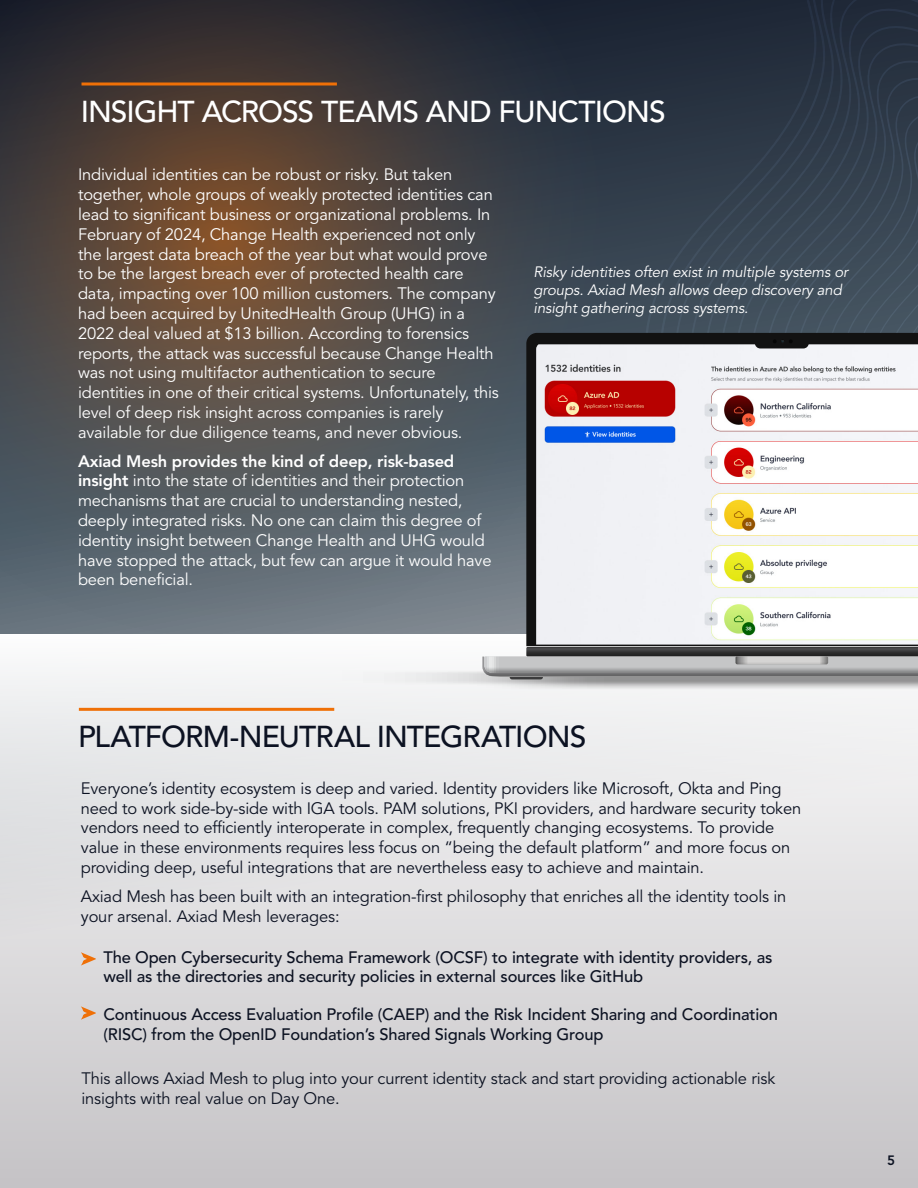
<style>
.page{position:relative;width:918px;height:1188px;background:#fff}
.page>*{position:absolute;margin:0;border:0;box-sizing:border-box;transform-origin:0 0}
.t1{font:500 30px "Avenir";letter-spacing:-.03em;color:#fff}
.t2{font:500 30px "Avenir";letter-spacing:-.035em;color:#0c1222}
.t3{font:16.5px/19.8px "Avenir";letter-spacing:-.01em;color:#fff}
.t4{font:16.5px/19.8px "Avenir";letter-spacing:-.01em;color:#0c1222}
.t5{font:500 16.5px/19.8px "Avenir";letter-spacing:-.01em;color:#0c1222}
.t6{font:italic 15px/18px "Avenir";letter-spacing:-.01em;color:#fff}
.t7{font:800 13.5px "Avenir";color:#0c1222}
.s1{font-weight:800}
</style>
<div class="page">
<svg style="left:0;top:0;width:624px;height:634px;background:#4f4d4d"></svg>
<svg style="left:653px;top:0;width:16px;height:333px;background:#2e3947"></svg>
<svg style="left:669px;top:0;width:15px;height:333px;background:#2e3a48"></svg>
<svg style="left:684px;top:0;width:15px;height:333px;background:#2f3a48"></svg>
<svg style="left:699px;top:0;width:219px;height:333px;background:#2d3947"></svg>
<svg style="left:715px;top:3px;width:203px;height:330px;background:#293442"></svg>
<svg style="left:730px;top:21px;width:188px;height:312px;background:#2b3644"></svg>
<svg style="left:744px;top:38px;width:174px;height:295px;background:#2d3947"></svg>
<svg style="left:760px;top:56px;width:158px;height:277px;background:#2f3b49"></svg>
<svg style="left:775px;top:74px;width:143px;height:259px;background:#313d4b"></svg>
<svg style="left:791px;top:91px;width:127px;height:242px;background:#333f4d"></svg>
<svg style="left:806px;top:109px;width:112px;height:224px;background:#354250"></svg>
<svg style="left:822px;top:126px;width:96px;height:207px;background:#374452"></svg>
<svg style="left:837px;top:144px;width:81px;height:189px;background:#3c4a57"></svg>
<div style="left:0;top:634px;width:918px;height:554px;background:linear-gradient(to bottom,#f8f9f9,#c6c4c7)"></div>
<hr style="left:79px;top:708px;width:255px;height:3px;background:#ef7007">
<div style="left:526px;top:333px;width:392px;height:313px;background:#121212"></div>
<svg style="left:300px;top:647px;width:618px;height:43px"></svg>
<img style="left:536px;top:344px;width:382px;height:301px">
<svg style="left:748px;top:335px;width:68px;height:13px"></svg>
<hr style="left:82px;top:83px;width:255px;height:3px;background:#ef7007">
<svg style="left:81px;top:952px;width:15px;height:13px"></svg>
<svg style="left:81px;top:1006px;width:15px;height:14px"></svg>
<h1 class="t1" style="left:81px;top:94px;width:587px">INSIGHT ACROSS TEAMS AND FUNCTIONS</h1>
<p class="t3" style="left:78px;top:165px;width:422px">Individual identities can be robust or risky. But taken together, whole groups of weakly protected identities can lead to significant business or organizational problems. In February of 2024, Change Health experienced not only the largest data breach of the year but what would prove to be the largest breach ever of protected health care data, impacting over 100 million customers. The company had been acquired by UnitedHealth Group (UHG) in a 2022 deal valued at $13 billion. According to forensics reports, the attack was successful because Change Health was not using multifactor authentication to secure identities in one of their critical systems. Unfortunately, this level of deep risk insight across companies is rarely available for due diligence teams, and never obvious.</p>
<p class="t3" style="left:78px;top:451px;width:415px"><span class="s1">Axiad Mesh provides the kind of deep, risk-based insight</span> into the state of identities and their protection mechanisms that are crucial to understanding nested, deeply integrated risks. No one can claim this degree of identity insight between Change Health and UHG would have stopped the attack, but few can argue it would have been beneficial.</p>
<p class="t6" style="left:534px;top:263px;width:316px">Risky identities often exist in multiple systems or groups. Axiad Mesh allows deep discovery and insight gathering across systems.</p>
<h1 class="t2" style="left:78px;top:720px;width:510px">PLATFORM-NEUTRAL INTEGRATIONS</h1>
<p class="t4" style="left:81px;top:779px;width:722px">Everyone’s identity ecosystem is deep and varied. Identity providers like Microsoft, Okta and Ping need to work side-by-side with IGA tools. PAM solutions, PKI providers, and hardware security token vendors need to efficiently interoperate in complex, frequently changing ecosystems. To provide value in these environments requires less focus on “being the default platform” and more focus on providing deep, useful integrations that are nevertheless easy to achieve and maintain.</p>
<p class="t4" style="left:81px;top:887px;width:707px">Axiad Mesh has been built with an integration-first philosophy that enriches all the identity tools in your arsenal. Axiad Mesh leverages:</p>
<p class="t5" style="left:103px;top:947px;width:671px">The Open Cybersecurity Schema Framework (OCSF) to integrate with identity providers, as well as the directories and security policies in external sources like GitHub</p>
<p class="t5" style="left:103px;top:1005px;width:676px">Continuous Access Evaluation Profile (CAEP) and the Risk Incident Sharing and Coordination (RISC) from the OpenID Foundation’s Shared Signals Working Group</p>
<p class="t4" style="left:82px;top:1069px;width:695px">This allows Axiad Mesh to plug into your current identity stack and start providing actionable risk insights with real value on Day One.</p>
<p class="t7" style="left:887px;top:1152px;width:9px">5</p>
</div>
